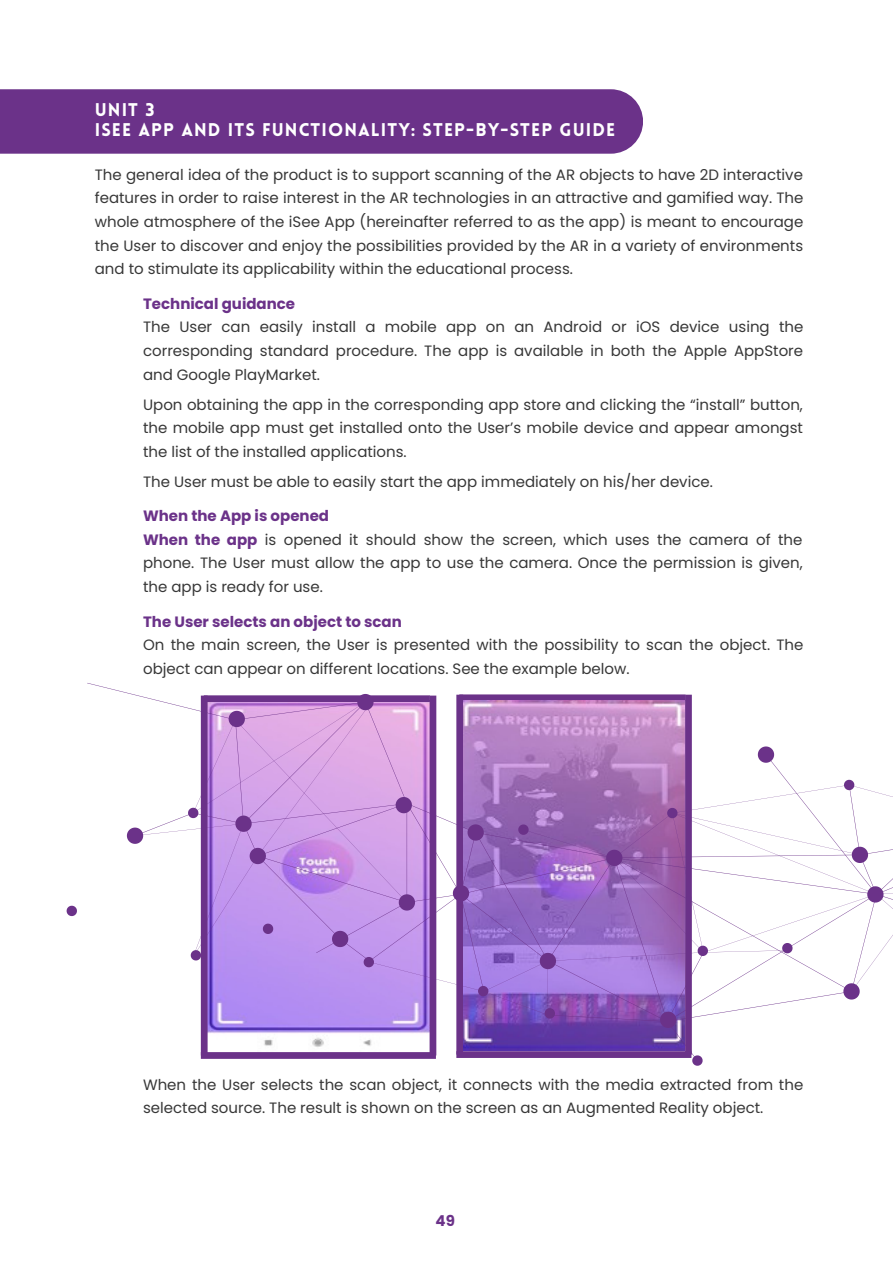
<style>
.page{position:relative;width:893px;height:1264px;background:#fff}
.page>*{position:absolute;margin:0;border:0;box-sizing:border-box;transform-origin:0 0}
.t1{font:900 18px "Lovelo";letter-spacing:.06em;color:#fff}
.t2{font:15px/23.5px "Poppins";color:#373737;text-align:justify}
.t3{font:700 15px "Poppins";color:#6b3289}
.s1{font-weight:700;color:#6b3289}
</style>
<div class="page">
<div style="left:0;top:89px;width:643px;height:65px;background:#6b3289"></div>
<svg style="left:67px;top:905px;width:10px;height:11px"></svg>
<svg style="left:127px;top:827px;width:16px;height:16px"></svg>
<svg style="left:188px;top:694px;width:704px;height:371px"></svg>
<p class="t1" style="left:95px;top:102px;width:61px">UNIT 3</p>
<p class="t1" style="left:95px;top:123px;width:522px">ISEE APP AND ITS FUNCTIONALITY: STEP-BY-STEP GUIDE</p>
<p class="t2" style="left:95px;top:163px;width:710px">The general idea of the product is to support scanning of the AR objects to have 2D interactive features in order to raise interest in the AR technologies in an attractive and gamified way. The whole atmosphere of the iSee App (hereinafter referred to as the app) is meant to encourage the User to discover and enjoy the possibilities provided by the AR in a variety of environments and to stimulate its applicability within the educational process.</p>
<p class="t3" style="left:143px;top:293px;width:154px">Technical guidance</p>
<p class="t2" style="left:143px;top:315px;width:661px">The User can easily install a mobile app on an Android or iOS device using the corresponding standard procedure. The app is available in both the Apple AppStore and Google PlayMarket.</p>
<p class="t2" style="left:143px;top:392px;width:661px">Upon obtaining the app in the corresponding app store and clicking the “install” button, the mobile app must get installed onto the User’s mobile device and appear amongst the list of the installed applications.</p>
<p class="t2" style="left:143px;top:470px;width:571px">The User must be able to easily start the app immediately on his/her device.</p>
<p class="t3" style="left:143px;top:505px;width:187px">When the App is opened</p>
<p class="t2" style="left:143px;top:528px;width:661px"><span class="s1">When the app</span> is opened it should show the screen, which uses the camera of the phone. The User must allow the app to use the camera. Once the permission is given, the app is ready for use.</p>
<p class="t3" style="left:143px;top:611px;width:260px">The User selects an object to scan</p>
<p class="t2" style="left:143px;top:633px;width:661px">On the main screen, the User is presented with the possibility to scan the object. The object can appear on different locations. See the example below.</p>
<p class="t2" style="left:143px;top:1072px;width:661px">When the User selects the scan object, it connects with the media extracted from the selected source. The result is shown on the screen as an Augmented Reality object.</p>
<p class="t3" style="left:435px;top:1210px;width:21px">49</p>
</div>
